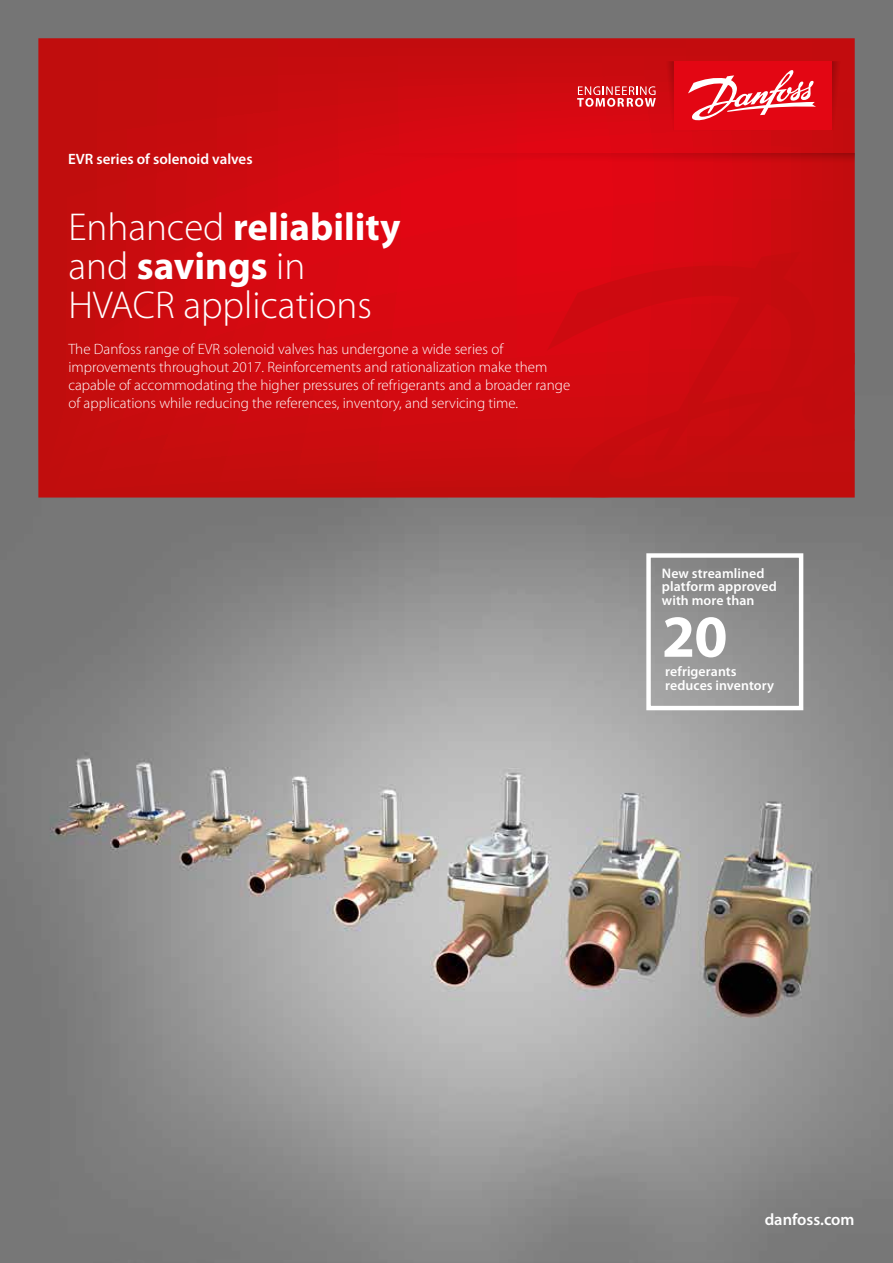
<style>
.page{position:relative;width:893px;height:1263px;background:#fff}
.page>*{position:absolute;margin:0;border:0;box-sizing:border-box;transform-origin:0 0}
.t1{font:700 60px "Myriad Pro";color:#fff}
.t2{font:300 39px/39px "Myriad Pro";color:#fff}
.t3{font:600 16.5px "Myriad Pro";color:#fff}
.t4{font:300 15px/18px "Myriad Pro";color:#fff}
.t5{font:600 15px "Myriad Pro";color:#fff}
.t6{font:600 13.8px/13.8px "Myriad Pro";letter-spacing:.005em;color:#fff}
.s1{font-weight:700}
</style>
<div class="page">
<img style="left:0;top:0;width:893px;height:1263px">
<svg style="left:38px;top:38px;width:817px;height:459px;background:#cd0a0f"></svg>
<svg style="left:547px;top:230px;width:308px;height:267px;background:#cb0a0f"></svg>
<svg style="left:832px;top:61px;width:12px;height:69px"></svg>
<svg style="left:358px;top:153px;width:497px;height:13px;background:#d20711"></svg>
<div style="left:674px;top:61px;width:158px;height:69px;background:#e30613"></div>
<svg style="left:577px;top:61px;width:97px;height:69px;background:#d31e24"></svg>
<svg style="left:688px;top:70px;width:128px;height:51px"></svg>
<div style="left:646px;top:553px;width:157px;height:157px;border:4px solid #fff"></div>
<p class="t5" style="left:68px;top:150px;width:186px">EVR series of solenoid valves</p>
<h2 class="t2" style="left:68px;top:207px;width:334px">Enhanced <span class="s1">reliability </span>and <span class="s1">savings</span> in<br>HVACR applications</h2>
<p class="t4" style="left:68px;top:340px;width:503px">The Danfoss range of EVR solenoid valves has undergone a wide series of improvements throughout 2017. Reinforcements and rationalization make them capable of accommodating the higher pressures of refrigerants and a broader range of applications while reducing the references, inventory, and servicing time.</p>
<p class="t6" style="left:662px;top:566px;width:116px">New streamlined platform approved with more than</p>
<h1 class="t1" style="left:662px;top:597px;width:67px">20</h1>
<p class="t6" style="left:665px;top:664px;width:111px">refrigerants reduces inventory</p>
<p class="t3" style="left:765px;top:1209px;width:91px">danfoss.com</p>
</div>
